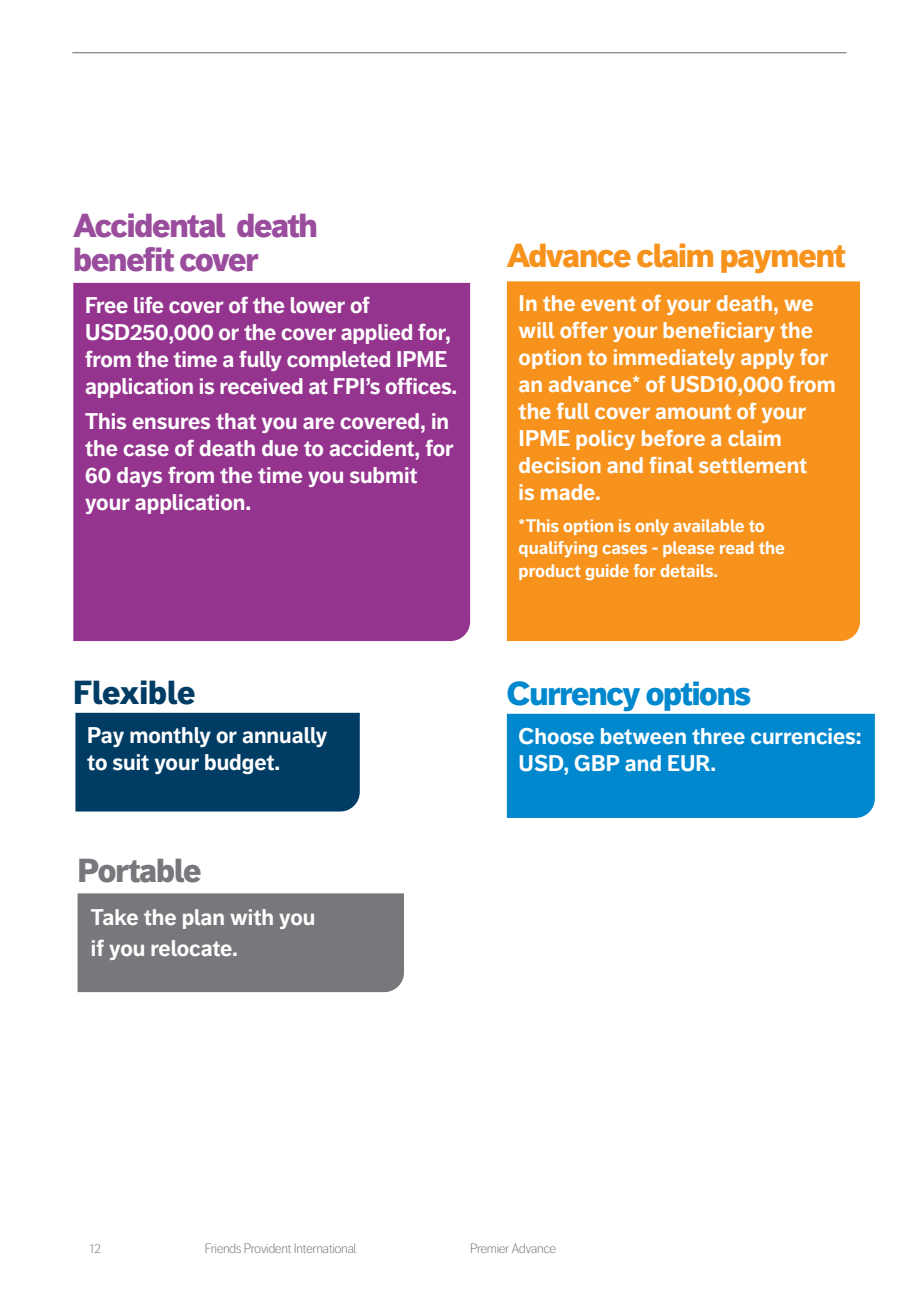
<style>
.page{position:relative;width:919px;height:1289px;background:#fff}
.page>*{position:absolute;margin:0;border:0;box-sizing:border-box;transform-origin:0 0}
.t1{font:900 33px/33.2px "Friends Life Dagny";letter-spacing:-.035em;color:#9a4c9d}
.t2{font:900 33px "Friends Life Dagny";letter-spacing:-.035em;color:#f7931d}
.t3{font:900 33px "Friends Life Dagny";letter-spacing:-.035em;color:#0088ce}
.t4{font:900 33px "Friends Life Dagny";letter-spacing:-.03em;color:#76787b}
.t5{font:900 33px "Friends Life Dagny";color:#003c64}
.t6{font:700 22.5px/27px "Friends Life Dagny";color:#fff}
.t7{font:700 18px/22.5px "Friends Life Dagny";color:#fff}
.t8{font:300 13.5px "Friends Life Dagny";letter-spacing:-.035em;color:#76787b}
</style>
<div class="page">
<hr style="left:72px;top:52px;width:774px;height:1px;background:#76787b">
<div style="left:78px;top:893px;width:326px;height:99px;background:#76787b"></div>
<div style="left:75px;top:712px;width:285px;height:99px;background:#003c64"></div>
<div style="left:507px;top:281px;width:352px;height:360px;background:#f7931d"></div>
<div style="left:73px;top:283px;width:397px;height:358px;background:#94348e"></div>
<div style="left:507px;top:713px;width:367px;height:105px;background:#0088ce"></div>
<h1 class="t1" style="left:73px;top:210px;width:246px">Accidental death benefit cover</h1>
<p class="t6" style="left:85px;top:292px;width:373px">Free life cover of the lower of USD250,000 or the cover applied for, from the time a fully completed IPME application is received at FPI’s offices.</p>
<p class="t6" style="left:85px;top:408px;width:370px">This ensures that you are covered, in the case of death due to accident, for<br>60 days from the time you submit your application.</p>
<h1 class="t5" style="left:73px;top:672px;width:124px">Flexible</h1>
<p class="t6" style="left:87px;top:721px;width:241px">Pay monthly or annually to suit your budget.</p>
<h1 class="t4" style="left:78px;top:850px;width:125px">Portable</h1>
<p class="t6" style="left:91px;top:901px;width:226px;line-height:31px">Take the plan with you if you relocate.</p>
<h1 class="t2" style="left:507px;top:235px;width:340px">Advance claim payment</h1>
<p class="t6" style="left:518px;top:290px;width:318px">In the event of your death, we will offer your beneficiary the option to immediately apply for an advance* of USD10,000 from the full cover amount of your<br>IPME policy before a claim decision and final settlement<br>is made.</p>
<p class="t7" style="left:518px;top:514px;width:268px">*This option is only available to qualifying cases - please read the product guide for details.</p>
<h1 class="t3" style="left:507px;top:673px;width:246px">Currency options</h1>
<p class="t6" style="left:518px;top:722px;width:344px">Choose between three currencies:<br>USD, GBP and EUR.</p>
<p class="t8" style="left:90px;top:1240px;width:13px">12</p>
<p class="t8" style="left:205px;top:1240px;width:153px">Friends Provident International</p>
<p class="t8" style="left:470px;top:1240px;width:88px">Premier Advance</p>
</div>
